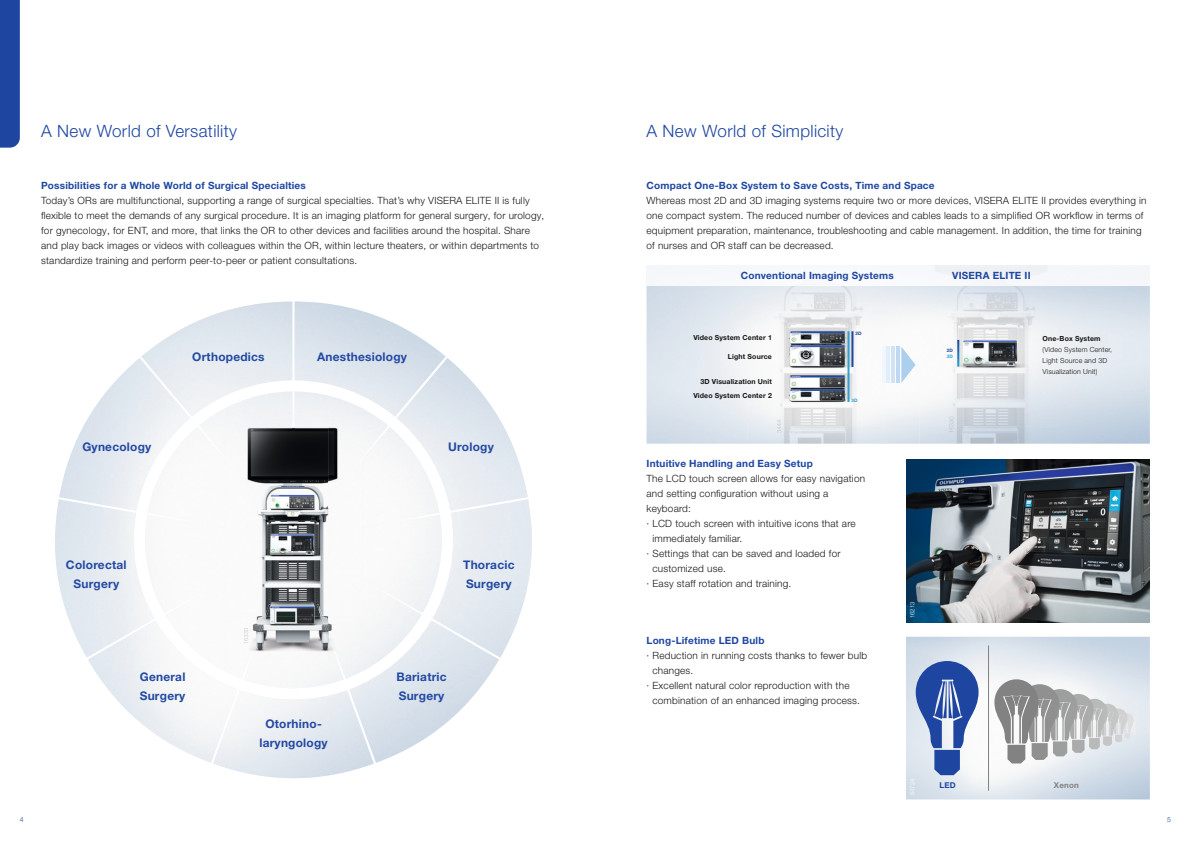
<style>
.page{position:relative;width:1191px;height:842px;background:#fff}
.page>*{position:absolute;margin:0;border:0;box-sizing:border-box;transform-origin:0 0}
.t1{font:300 17px "Helvetica Neue LT Pro";letter-spacing:.02em;color:#1e46a1}
.t2{font:700 11.9px/19px "Helvetica Neue LT Pro";letter-spacing:.02em;color:#2349a3}
.t3{font:300 10px/15px "Helvetica Neue LT Pro";letter-spacing:.02em;color:#151616}
.t4{font:700 10px "Helvetica Neue LT Pro";letter-spacing:.02em;color:#1e46a1}
.t5{font:700 8px "Helvetica Neue LT Pro";letter-spacing:.02em;color:#818281}
.t6{font:700 8px "Helvetica Neue LT Pro";color:#1e46a1}
.t7{font:700 7px "Helvetica Neue LT Pro";letter-spacing:.02em;color:#151616}
.t8{font:300 7px/11px "Helvetica Neue LT Pro";letter-spacing:.02em;color:#151616}
.t9{font:300 7px "Helvetica Neue LT Pro";color:#1e46a1}
.t10{font:300 6px "Helvetica Neue LT Pro";color:#fff}
.t11{font:700 4.7px "Helvetica Neue LT Pro";color:#1e46a1}
.t12{font:700 4.7px "Helvetica Neue LT Pro";color:#319fd0}
</style>
<div class="page">
<div style="left:0;top:0;width:20px;height:148px;background:#1e46a1"></div>
<svg style="left:88px;top:658px;width:411px;height:120px"></svg>
<img style="left:55px;top:301px;width:477px;height:357px">
<img style="left:292px;top:391px;width:2px;height:30px">
<img style="left:198px;top:425px;width:26px;height:33px">
<img style="left:147px;top:513px;width:77px;height:15px">
<img style="left:164px;top:579px;width:60px;height:36px">
<img style="left:363px;top:426px;width:26px;height:33px">
<img style="left:363px;top:513px;width:77px;height:15px">
<div style="left:363px;top:579px;width:59px;height:36px;background:#f6f7f7"></div>
<img style="left:224px;top:421px;width:139px;height:260px">
<img style="left:224px;top:455px;width:26px;height:33px">
<svg style="left:224px;top:573px;width:10px;height:8px"></svg>
<img style="left:242px;top:604px;width:29px;height:75px">
<img style="left:337px;top:456px;width:26px;height:32px">
<svg style="left:353px;top:573px;width:10px;height:8px"></svg>
<img style="left:317px;top:604px;width:28px;height:75px">
<img style="left:244px;top:628px;width:4px;height:16px">
<img style="left:906px;top:460px;width:243px;height:163px">
<img style="left:747px;top:285px;width:138px;height:159px">
<img style="left:919px;top:285px;width:138px;height:159px">
<hr style="left:847px;top:331px;width:2px;height:71px;background:#319fd0">
<hr style="left:851px;top:331px;width:2px;height:36px;background:#1e46a1">
<hr style="left:957px;top:340px;width:2px;height:27px;background:#fff">
<hr style="left:882px;top:347px;width:3px;height:36px;background:#f1f6fd">
<hr style="left:886px;top:347px;width:4px;height:36px;background:#e1edfa">
<hr style="left:891px;top:347px;width:4px;height:36px;background:#d0e3f6">
<hr style="left:896px;top:347px;width:4px;height:36px;background:#bed9f1">
<svg style="left:901px;top:347px;width:14px;height:36px"></svg>
<img style="left:949px;top:417px;width:4px;height:15px">
<svg style="left:777px;top:420px;width:4px;height:13px"></svg>
<div style="left:646px;top:265px;width:503px;height:20px;background:#f6f7fa"></div>
<svg style="left:915px;top:661px;width:63px;height:114px"></svg>
<svg style="left:994px;top:679px;width:144px;height:84px"></svg>
<hr style="left:988px;top:646px;width:1px;height:144px;background:#818281">
<h1 class="t1" style="left:41px;top:121px;width:197px">A New World of Versatility</h1>
<p class="t4" style="left:41px;top:179px;width:266px">Possibilities for a Whole World of Surgical Specialties</p>
<p class="t3" style="left:41px;top:192px;width:505px">Today’s ORs are multifunctional, supporting a range of surgical specialties. That’s why VISERA ELITE II is fully flexible to meet the demands of any surgical procedure. It is an imaging platform for general surgery, for urology, for gynecology, for ENT, and more, that links the OR to other devices and facilities around the hospital. Share and play back images or videos with colleagues within the OR, within lecture theaters, or within departments to standardize training and perform peer-to-peer or patient consultations.</p>
<p class="t2" style="left:192px;top:347px;width:74px">Orthopedics</p>
<p class="t2" style="left:317px;top:347px;width:91px">Anesthesiology</p>
<p class="t2" style="left:82px;top:437px;width:71px">Gynecology</p>
<p class="t2" style="left:448px;top:437px;width:47px">Urology</p>
<p class="t2" style="left:66px;top:555px;width:62px;text-align:center">Colorectal<br>Surgery</p>
<p class="t2" style="left:463px;top:555px;width:53px">Thoracic<br>Surgery</p>
<p class="t2" style="left:140px;top:667px;width:47px">General<br>Surgery</p>
<p class="t2" style="left:396px;top:667px;width:52px">Bariatric<br>Surgery</p>
<p class="t2" style="left:259px;top:714px;width:70px;text-align:center">Otorhino&shy;laryngology</p>
<h1 class="t1" style="left:646px;top:121px;width:198px">A New World of Simplicity</h1>
<p class="t4" style="left:646px;top:179px;width:289px">Compact One-Box System to Save Costs, Time and Space</p>
<p class="t3" style="left:646px;top:192px;width:501px">Whereas most 2D and 3D imaging systems require two or more devices, VISERA ELITE II provides everything in one compact system. The reduced number of devices and cables leads to a simplified OR workflow in terms of equipment preparation, maintenance, troubleshooting and cable management. In addition, the time for training of nurses and OR staff can be decreased.</p>
<p class="t4" style="left:741px;top:269px;width:154px">Conventional Imaging Systems</p>
<p class="t4" style="left:952px;top:269px;width:80px">VISERA ELITE II</p>
<p class="t11" style="left:855px;top:330px;width:8px">2D</p>
<p class="t7" style="left:693px;top:333px;width:80px">Video System Center 1</p>
<p class="t7" style="left:1042px;top:334px;width:59px">One-Box System</p>
<p class="t8" style="left:1042px;top:344px;width:71px">(Video System Center,<br>Light Source and 3D<br>Visualization Unit)</p>
<p class="t7" style="left:693px;top:391px;width:80px">Video System Center 2</p>
<p class="t11" style="left:947px;top:348px;width:8px">2D</p>
<p class="t12" style="left:947px;top:353px;width:8px">3D</p>
<p class="t7" style="left:728px;top:352px;width:45px">Light Source</p>
<p class="t7" style="left:700px;top:378px;width:73px">3D Visualization Unit</p>
<p class="t12" style="left:851px;top:397px;width:8px">3D</p>
<p class="t4" style="left:646px;top:457px;width:168px">Intuitive Handling and Easy Setup</p>
<p class="t3" style="left:646px;top:471px;width:220px">The LCD touch screen allows for easy navigation</p>
<p class="t3" style="left:646px;top:486px;width:183px">and setting configuration without using a</p>
<p class="t3" style="left:646px;top:501px;width:46px">keyboard:</p>
<p class="t3" style="left:646px;top:516px;width:211px">· LCD touch screen with intuitive icons that are</p>
<p class="t3" style="left:652px;top:531px;width:91px">immediately familiar.</p>
<p class="t3" style="left:646px;top:546px;width:196px">· Settings that can be saved and loaded for</p>
<p class="t3" style="left:652px;top:561px;width:75px">customized use.</p>
<p class="t3" style="left:646px;top:576px;width:146px">· Easy staff rotation and training.</p>
<p class="t4" style="left:646px;top:634px;width:119px">Long-Lifetime LED Bulb</p>
<p class="t3" style="left:646px;top:648px;width:222px">∙ Reduction in running costs thanks to fewer bulb</p>
<p class="t3" style="left:652px;top:663px;width:42px">changes.</p>
<p class="t3" style="left:646px;top:678px;width:204px">∙ Excellent natural color reproduction with the</p>
<p class="t3" style="left:652px;top:693px;width:209px">combination of an enhanced imaging process.</p>
<p class="t10" style="left:908px;top:618px;width:18px;rotate:-90deg">16213</p>
<p class="t10" style="left:908px;top:795px;width:18px;rotate:-90deg">84724</p>
<p class="t6" style="left:939px;top:781px;width:18px">LED</p>
<p class="t5" style="left:1054px;top:781px;width:26px">Xenon</p>
<p class="t9" style="left:20px;top:815px;width:5px">4</p>
<p class="t9" style="left:1167px;top:815px;width:5px">5</p>
</div>
